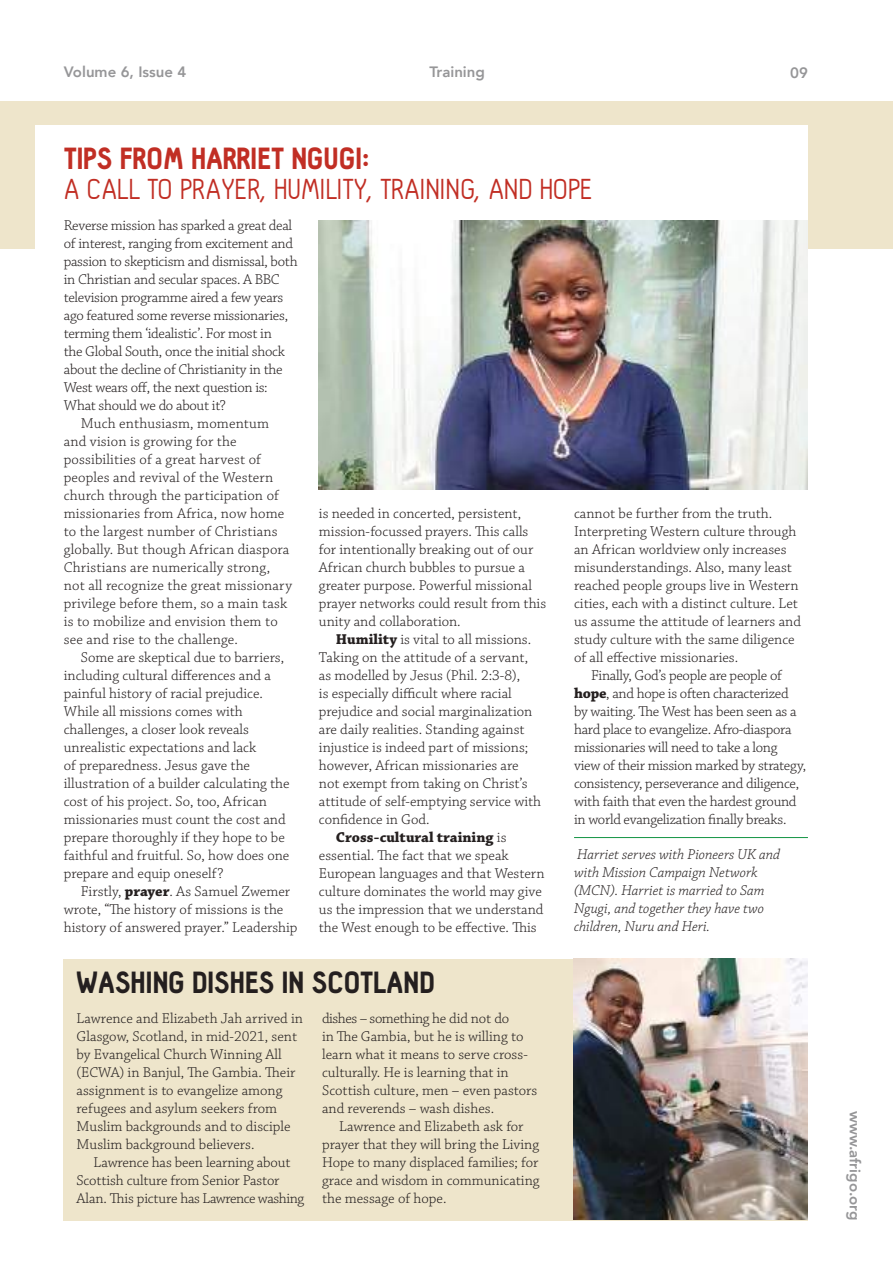
<style>
.page{position:relative;width:893px;height:1263px;background:#fff}
.page>*{position:absolute;margin:0;border:0;box-sizing:border-box;transform-origin:0 0}
.t1{font:30px "Hallo Sans";color:#c12e24}
.t2{font:900 30px "Hallosans";color:#241f1f}
.t3{font:900 30px "Hallosans";color:#c12e24}
.t4{font:300 15px/18px "Chaparral Pro";color:#241f1f}
.t5{font:300 15px/18px "Chaparral Pro";letter-spacing:-.02em;color:#241f1f}
.t6{font:italic 300 15px/18px "Chaparral Pro";color:#241f1f}
.t7{font:800 15px "Avenir";color:#969698}
.t8{font:700 15px "Chaparral Pro";color:#241f1f}
.s1{font-weight:700}
.s2{font-weight:300}
</style>
<div class="page">
<div style="left:0;top:101px;width:893px;height:148px;background:#eee5cb"></div>
<div style="left:35px;top:125px;width:773px;height:133px;background:#fff"></div>
<hr style="left:574px;top:837px;width:234px;height:1px;background:#129443">
<div style="left:64px;top:959px;width:744px;height:261px;background:#eee5cb"></div>
<img style="left:573px;top:959px;width:235px;height:261px">
<img style="left:319px;top:220px;width:489px;height:270px">
<p class="t7" style="left:64px;top:60px;width:124px">Volume 6, Issue 4</p>
<p class="t7" style="left:429px;top:60px;width:57px">Training</p>
<p class="t7" style="left:790px;top:61px;width:19px">09</p>
<h1 class="t3" style="left:64px;top:142px;width:308px">TIPS FROM HARRIET NGUGI:</h1>
<h1 class="t1" style="left:64px;top:173px;width:531px">A CALL TO PRAYER, HUMILITY, TRAINING, AND HOPE</h1>
<p class="t5" style="left:64px;top:217px;width:230px">Reverse mission has sparked a great deal</p>
<p class="t5" style="left:64px;top:235px;width:231px">of interest, ranging from excitement and</p>
<p class="t5" style="left:64px;top:253px;width:235px">passion to skepticism and dismissal, both</p>
<p class="t5" style="left:64px;top:271px;width:217px">in Christian and secular spaces. A BBC</p>
<p class="t5" style="left:64px;top:289px;width:221px">television programme aired a few years</p>
<p class="t5" style="left:64px;top:307px;width:226px">ago featured some reverse missionaries,</p>
<p class="t5" style="left:64px;top:325px;width:210px">terming them ‘idealistic’. For most in</p>
<p class="t5" style="left:64px;top:343px;width:223px">the Global South, once the initial shock</p>
<p class="t5" style="left:64px;top:361px;width:220px">about the decline of Christianity in the</p>
<p class="t5" style="left:64px;top:379px;width:205px">West wears off, the next question is:</p>
<p class="t5" style="left:64px;top:397px;width:164px">What should we do about it?</p>
<p class="t4" style="left:81px;top:415px;width:190px">Much enthusiasm, momentum</p>
<p class="t4" style="left:64px;top:433px;width:174px">and vision is growing for the</p>
<p class="t4" style="left:64px;top:451px;width:199px">possibilities of a great harvest of</p>
<p class="t4" style="left:64px;top:469px;width:211px">peoples and revival of the Western</p>
<p class="t4" style="left:64px;top:487px;width:217px">church through the participation of</p>
<p class="t4" style="left:64px;top:505px;width:222px">missionaries from Africa, now home</p>
<p class="t4" style="left:64px;top:523px;width:215px">to the largest number of Christians</p>
<p class="t4" style="left:64px;top:541px;width:227px">globally. But though African diaspora</p>
<p class="t4" style="left:64px;top:559px;width:208px">Christians are numerically strong,</p>
<p class="t4" style="left:64px;top:577px;width:230px">not all recognize the great missionary</p>
<p class="t4" style="left:64px;top:595px;width:225px">privilege before them, so a main task</p>
<p class="t4" style="left:64px;top:613px;width:215px">is to mobilize and envision them to</p>
<p class="t4" style="left:64px;top:631px;width:176px">see and rise to the challenge.</p>
<p class="t4" style="left:81px;top:649px;width:205px">Some are skeptical due to barriers,</p>
<p class="t4" style="left:64px;top:667px;width:209px">including cultural differences and a</p>
<p class="t4" style="left:64px;top:685px;width:201px">painful history of racial prejudice.</p>
<p class="t4" style="left:64px;top:703px;width:181px">While all missions comes with</p>
<p class="t4" style="left:64px;top:721px;width:187px">challenges, a closer look reveals</p>
<p class="t4" style="left:64px;top:739px;width:194px">unrealistic expectations and lack</p>
<p class="t4" style="left:64px;top:757px;width:188px">of preparedness. Jesus gave the</p>
<p class="t4" style="left:64px;top:775px;width:227px">illustration of a builder calculating the</p>
<p class="t4" style="left:64px;top:793px;width:205px">cost of his project. So, too, African</p>
<p class="t4" style="left:64px;top:811px;width:223px">missionaries must count the cost and</p>
<p class="t4" style="left:64px;top:829px;width:223px">prepare thoroughly if they hope to be</p>
<p class="t4" style="left:64px;top:847px;width:227px">faithful and fruitful. So, how does one</p>
<p class="t4" style="left:64px;top:865px;width:161px">prepare and equip oneself?</p>
<p class="t4" style="left:81px;top:883px;width:211px">Firstly, <span class="s1">prayer</span>. As Samuel Zwemer</p>
<p class="t4" style="left:64px;top:901px;width:221px">wrote, “The history of missions is the</p>
<p class="t4" style="left:64px;top:919px;width:235px">history of answered prayer.” Leadership</p>
<p class="t4" style="left:319px;top:505px;width:229px">is needed in concerted, persistent, mission-focussed prayers. This calls for intentionally breaking out of our African church bubbles to pursue a greater purpose. Powerful missional prayer networks could result from this unity and collaboration.</p>
<p class="t4" style="left:336px;top:631px;width:197px"><span class="s1">Humility</span> is vital to all missions.</p>
<p class="t4" style="left:319px;top:649px;width:211px">Taking on the attitude of a servant,</p>
<p class="t4" style="left:319px;top:667px;width:203px">as modelled by Jesus (Phil. 2:3-8),</p>
<p class="t4" style="left:319px;top:685px;width:194px">is especially difficult where racial</p>
<p class="t4" style="left:319px;top:703px;width:215px">prejudice and social marginalization</p>
<p class="t4" style="left:319px;top:721px;width:207px">are daily realities. Standing against</p>
<p class="t4" style="left:319px;top:739px;width:211px">injustice is indeed part of missions;</p>
<p class="t4" style="left:319px;top:757px;width:201px">however, African missionaries are</p>
<p class="t4" style="left:319px;top:775px;width:210px">not exempt from taking on Christ’s</p>
<p class="t4" style="left:319px;top:793px;width:224px">attitude of self-emptying service with</p>
<p class="t4" style="left:319px;top:811px;width:112px">confidence in God.</p>
<p class="t8" style="left:336px;top:828px;width:172px">Cross-cultural training <span class="s2">is</span></p>
<p class="t4" style="left:319px;top:847px;width:191px">essential. The fact that we speak</p>
<p class="t4" style="left:319px;top:865px;width:227px">European languages and that Western</p>
<p class="t4" style="left:319px;top:883px;width:224px">culture dominates the world may give</p>
<p class="t4" style="left:319px;top:901px;width:226px">us the impression that we understand</p>
<p class="t4" style="left:319px;top:919px;width:219px">the West enough to be effective. This</p>
<h1 class="t2" style="left:77px;top:966px;width:360px">WASHING DISHES IN SCOTLAND</h1>
<p class="t4" style="left:77px;top:1009px;width:228px">Lawrence and Elizabeth Jah arrived in Glasgow, Scotland, in mid-2021, sent by Evangelical Church Winning All (ECWA) in Banjul, The Gambia. Their assignment is to evangelize among refugees and asylum seekers from Muslim backgrounds and to disciple Muslim background believers.</p>
<p class="t4" style="left:77px;top:1153px;width:229px;text-indent:17px">Lawrence has been learning about<br>Scottish culture from Senior Pastor<br>Alan. This picture has Lawrence washing</p>
<p class="t4" style="left:322px;top:1009px;width:217px">dishes – something he did not do<br>in The Gambia, but he is willing to learn what it means to serve cross&shy;culturally. He is learning that in<br>Scottish culture, men – even pastors and reverends – wash dishes.</p>
<p class="t4" style="left:322px;top:1117px;width:219px;text-indent:17px">Lawrence and Elizabeth ask for prayer that they will bring the Living<br>Hope to many displaced families; for grace and wisdom in communicating the message of hope.</p>
<p class="t4" style="left:574px;top:505px;width:228px">cannot be further from the truth.<br>Interpreting Western culture through an African worldview only increases misunderstandings. Also, many least reached people groups live in Western cities, each with a distinct culture. Let us assume the attitude of learners and study culture with the same diligence of all effective missionaries.</p>
<p class="t5" style="left:574px;top:667px;width:234px;text-indent:17px">Finally, God’s people are people of <span class="s1">hope</span>, and hope is often characterized by waiting. The West has been seen as a hard place to evangelize. Afro-diaspora missionaries will need to take a long view of their mission marked by strategy, consistency, perseverance and diligence, with faith that even the hardest ground in world evangelization finally breaks.</p>
<p class="t6" style="left:574px;top:846px;width:207px">Harriet serves with Pioneers UK and with Mission Campaign Network (MCN). Harriet is married to Sam<br>Ngugi, and together they have two children, Nuru and Heri.</p>
<p class="t7" style="left:867px;top:1111px;width:111px;rotate:90deg">www.afrigo.org</p>
</div>
